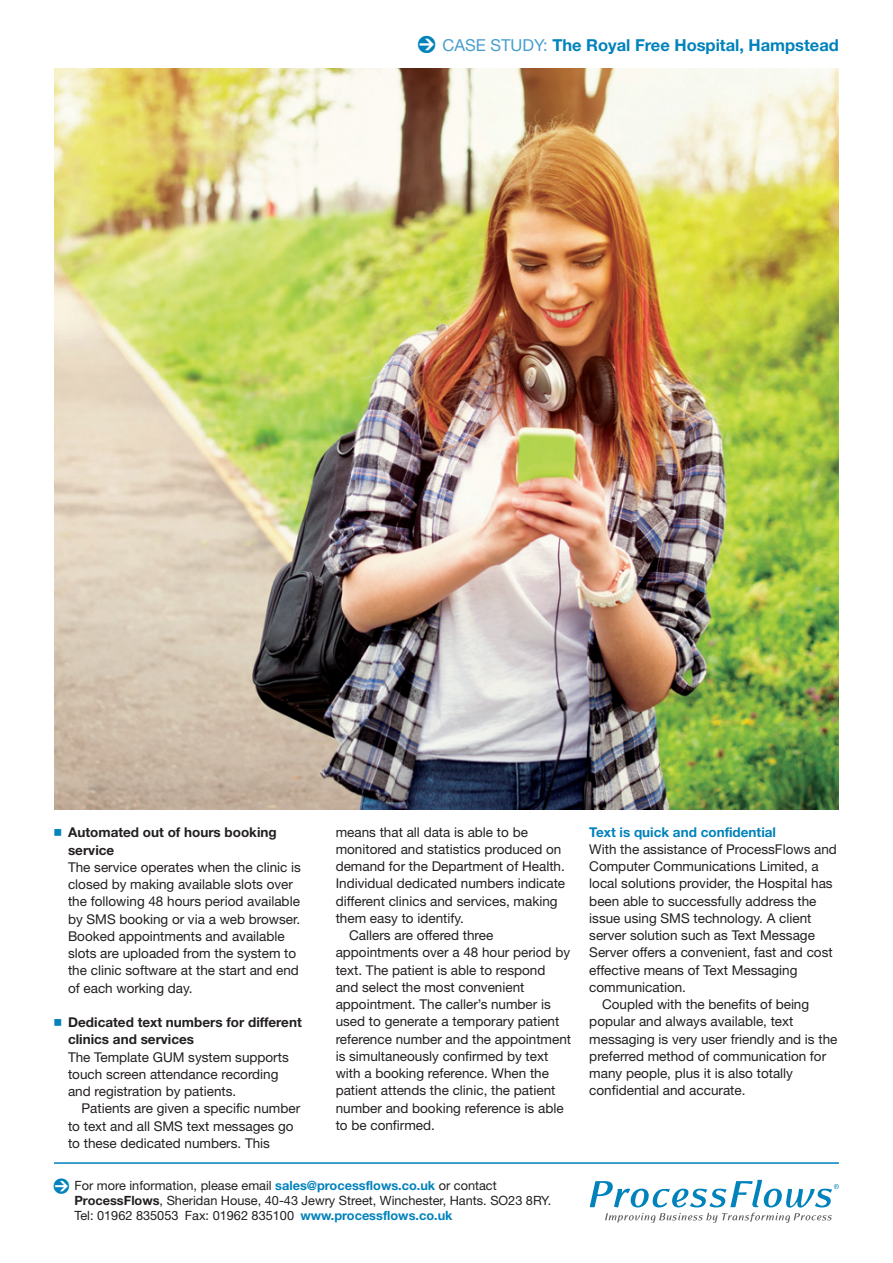
<style>
.page{position:relative;width:893px;height:1263px;background:#fff}
.page>*{position:absolute;margin:0;border:0;box-sizing:border-box;transform-origin:0 0}
.t1{font:19.65px "Pointers";color:#0082bb}
.t2{font:700 16.5px "Helvetica Neue";color:#0082bb}
.t3{font:13.5px/17.2px "Helvetica Neue";color:#231f20}
.t4{font:700 13.5px/17.2px "Helvetica Neue";color:#231f20}
.t5{font:700 13.5px "Helvetica Neue";color:#0082bb}
.t6{font:12.75px/15px "Helvetica Neue";color:#231f20}
.s1{font-family:"Pointers";font-weight:400;font-size:22.05px}
.s2{font-weight:400;color:#489ecd}
.s3{font-weight:700;color:#0082bb}
.s4{font-weight:700}
</style>
<div class="page">
<img style="left:54px;top:68px;width:785px;height:741px">
<hr style="left:54px;top:1162px;width:785px;height:2px;background:#0082bb">
<svg style="left:605px;top:1213px;width:227px;height:10px"></svg>
<svg style="left:590px;top:1180px;width:249px;height:27px"></svg>
<p class="t2" style="left:418px;top:39px;width:422px"><span class="s1">0</span> <span class="s2">CASE STUDY:</span> The Royal Free Hospital, Hampstead</p>
<p class="t4" style="left:68px;top:825px;width:210px">Automated out of hours booking service</p>
<p class="t3" style="left:68px;top:860px;width:234px">The service operates when the clinic is closed by making available slots over the following 48 hours period available by SMS booking or via a web browser.<br>Booked appointments and available slots are uploaded from the system to the clinic software at the start and end of each working day.</p>
<p class="t4" style="left:68px;top:1015px;width:235px">Dedicated text numbers for different clinics and services</p>
<p class="t3" style="left:68px;top:1049px;width:222px">The Template GUM system supports touch screen attendance recording and registration by patients.</p>
<p class="t3" style="left:68px;top:1101px;width:234px;text-indent:14px">Patients are given a specific number to text and all SMS text messages go to these dedicated numbers. This</p>
<p class="t3" style="left:336px;top:824px;width:194px">means that all data is able to be</p>
<p class="t3" style="left:336px;top:842px;width:227px">monitored and statistics produced on</p>
<p class="t3" style="left:336px;top:859px;width:231px">demand for the Department of Health.</p>
<p class="t3" style="left:336px;top:876px;width:231px">Individual dedicated numbers indicate</p>
<p class="t3" style="left:336px;top:893px;width:223px">different clinics and services, making</p>
<p class="t3" style="left:336px;top:911px;width:130px">them easy to identify.</p>
<p class="t3" style="left:349px;top:928px;width:146px">Callers are offered three</p>
<p class="t3" style="left:336px;top:945px;width:236px">appointments over a 48 hour period by</p>
<p class="t3" style="left:336px;top:962px;width:211px">text. The patient is able to respond</p>
<p class="t3" style="left:336px;top:980px;width:190px">and select the most convenient</p>
<p class="t3" style="left:336px;top:997px;width:217px">appointment. The caller’s number is</p>
<p class="t3" style="left:336px;top:1014px;width:225px">used to generate a temporary patient</p>
<p class="t3" style="left:336px;top:1031px;width:237px">reference number and the appointment</p>
<p class="t3" style="left:336px;top:1049px;width:214px">is simultaneously confirmed by text</p>
<p class="t3" style="left:336px;top:1066px;width:215px">with a booking reference. When the</p>
<p class="t3" style="left:336px;top:1083px;width:221px">patient attends the clinic, the patient</p>
<p class="t3" style="left:336px;top:1100px;width:229px">number and booking reference is able</p>
<p class="t3" style="left:336px;top:1118px;width:101px">to be confirmed.</p>
<p class="t5" style="left:589px;top:827px;width:188px">Text is quick and confidential</p>
<p class="t3" style="left:589px;top:842px;width:249px">With the assistance of ProcessFlows and</p>
<p class="t3" style="left:589px;top:859px;width:231px">Computer Communications Limited, a</p>
<p class="t3" style="left:589px;top:876px;width:245px">local solutions provider, the Hospital has</p>
<p class="t3" style="left:589px;top:893px;width:229px">been able to successfully address the</p>
<p class="t3" style="left:589px;top:911px;width:224px">issue using SMS technology. A client</p>
<p class="t3" style="left:589px;top:928px;width:227px">server solution such as Text Message</p>
<p class="t3" style="left:589px;top:945px;width:245px">Server offers a convenient, fast and cost</p>
<p class="t3" style="left:589px;top:962px;width:210px">effective means of Text Messaging</p>
<p class="t3" style="left:589px;top:980px;width:98px">communication.</p>
<p class="t3" style="left:602px;top:997px;width:209px">Coupled with the benefits of being</p>
<p class="t3" style="left:589px;top:1014px;width:206px">popular and always available, text</p>
<p class="t3" style="left:589px;top:1031px;width:250px">messaging is very user friendly and is the</p>
<p class="t3" style="left:589px;top:1049px;width:238px">preferred method of communication for</p>
<p class="t3" style="left:589px;top:1066px;width:205px">many people, plus it is also totally</p>
<p class="t3" style="left:589px;top:1083px;width:158px">confidential and accurate.</p>
<h1 class="t1" style="left:54px;top:1177px;width:19px">0</h1>
<p class="t6" style="left:74px;top:1179px;width:478px">For more information, please email <span class="s3">sales@processflows.co.uk</span> or contact<br><span class="s4">ProcessFlows</span>, Sheridan House, 40-43 Jewry Street, Winchester, Hants. SO23 8RY.<br>Tel: 01962 835053 Fax: 01962 835100 <span class="s3">www.processflows.co.uk</span></p>
</div>
